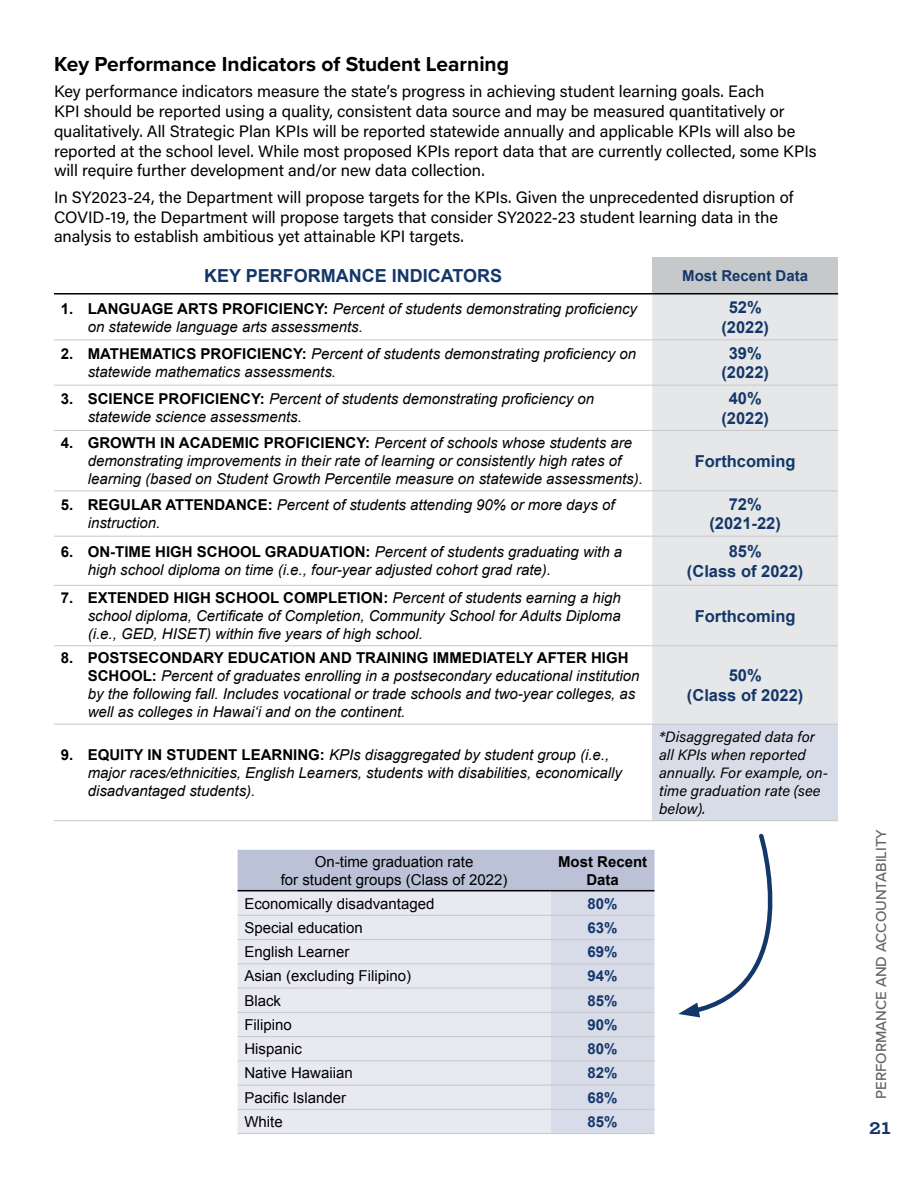
<style>
.page{position:relative;width:918px;height:1188px;background:#fff}
.page>*{position:absolute;margin:0;border:0;box-sizing:border-box;transform-origin:0 0}
.t1{font:700 22.5px "Archer";color:#14376a}
.t2{font:700 21px "Proxima Nova";color:#000}
.t3{font:700 18px "Arial";color:#14376a}
.t4{font:16.5px/19.8px "Acumin Pro";color:#000}
.t5{font:700 16.5px/19.8px "Arial";color:#14376a;text-align:center}
.t6{font:italic 15px/18px "Arial";color:#000}
.t7{font:15px/18px "Arial";color:#000;text-align:center}
.t8{font:italic 15px/18px "Acumin Pro";color:#000}
.t9{font:700 15px "Arial";color:#14376a}
.t10{font:500 15px "Proxima Nova";color:#636466}
.t11{font:700 15px/18px "Arial";color:#000;text-align:center}
.s1{font-weight:700;font-style:normal}
</style>
<div class="page">
<svg style="left:238px;top:850px;width:416px;height:283px;background:#dddfea"></svg>
<hr style="left:238px;top:890px;width:313px;height:1px;background:#000">
<hr style="left:551px;top:890px;width:103px;height:1px;background:#000">
<hr style="left:238px;top:915px;width:313px;height:1px;background:#c7c8ca">
<hr style="left:551px;top:915px;width:103px;height:1px;background:#c7c8ca">
<hr style="left:238px;top:939px;width:313px;height:1px;background:#c7c8ca">
<hr style="left:551px;top:939px;width:103px;height:1px;background:#c7c8ca">
<hr style="left:238px;top:963px;width:313px;height:1px;background:#c7c8ca">
<hr style="left:551px;top:963px;width:103px;height:1px;background:#c7c8ca">
<hr style="left:238px;top:988px;width:313px;height:1px;background:#c7c8ca">
<hr style="left:551px;top:988px;width:103px;height:1px;background:#c7c8ca">
<hr style="left:238px;top:1012px;width:313px;height:1px;background:#c7c8ca">
<hr style="left:551px;top:1012px;width:103px;height:1px;background:#c7c8ca">
<hr style="left:238px;top:1036px;width:313px;height:1px;background:#c7c8ca">
<hr style="left:551px;top:1036px;width:103px;height:1px;background:#c7c8ca">
<hr style="left:238px;top:1060px;width:313px;height:1px;background:#c7c8ca">
<hr style="left:551px;top:1060px;width:103px;height:1px;background:#c7c8ca">
<hr style="left:238px;top:1085px;width:313px;height:1px;background:#c7c8ca">
<hr style="left:551px;top:1085px;width:103px;height:1px;background:#c7c8ca">
<hr style="left:238px;top:1109px;width:313px;height:1px;background:#c7c8ca">
<hr style="left:551px;top:1109px;width:103px;height:1px;background:#c7c8ca">
<hr style="left:238px;top:1133px;width:313px;height:1px;background:#c7c8ca">
<hr style="left:551px;top:1133px;width:103px;height:1px;background:#c7c8ca">
<div style="left:652px;top:257px;width:186px;height:37px;background:#c7c8ca"></div>
<div style="left:652px;top:295px;width:186px;height:429px;background:#e6e7e8"></div>
<div style="left:652px;top:724px;width:186px;height:97px;background:#d8dbe8"></div>
<hr style="left:54px;top:293px;width:598px;height:2px;background:#000">
<hr style="left:652px;top:293px;width:186px;height:2px;background:#000">
<hr style="left:54px;top:820px;width:598px;height:1px;background:#c7c8ca">
<hr style="left:652px;top:820px;width:186px;height:1px;background:#c7c8ca">
<hr style="left:54px;top:339px;width:598px;height:1px;background:#c7c8ca">
<hr style="left:652px;top:339px;width:186px;height:1px;background:#c7c8ca">
<hr style="left:54px;top:585px;width:598px;height:1px;background:#c7c8ca">
<hr style="left:652px;top:585px;width:186px;height:1px;background:#c7c8ca">
<hr style="left:54px;top:645px;width:598px;height:1px;background:#c7c8ca">
<hr style="left:652px;top:645px;width:186px;height:1px;background:#c7c8ca">
<hr style="left:54px;top:724px;width:598px;height:1px;background:#c7c8ca">
<hr style="left:652px;top:724px;width:186px;height:1px;background:#c7c8ca">
<hr style="left:54px;top:385px;width:598px;height:1px;background:#c7c8ca">
<hr style="left:652px;top:385px;width:186px;height:1px;background:#c7c8ca">
<hr style="left:54px;top:430px;width:598px;height:1px;background:#c7c8ca">
<hr style="left:652px;top:430px;width:186px;height:1px;background:#c7c8ca">
<hr style="left:54px;top:490px;width:598px;height:1px;background:#c7c8ca">
<hr style="left:652px;top:490px;width:186px;height:1px;background:#c7c8ca">
<hr style="left:54px;top:536px;width:598px;height:1px;background:#c7c8ca">
<hr style="left:652px;top:536px;width:186px;height:1px;background:#c7c8ca">
<svg style="left:678px;top:833px;width:95px;height:184px"></svg>
<h2 class="t2" style="left:54px;top:48px;width:457px">Key Performance Indicators of Student Learning</h2>
<p class="t4" style="left:54px;top:81px;width:764px">Key performance indicators measure the state’s progress in achieving student learning goals. Each<br>KPI should be reported using a quality, consistent data source and may be measured quantitatively or qualitatively. All Strategic Plan KPIs will be reported statewide annually and applicable KPIs will also be reported at the school level. While most proposed KPIs report data that are currently collected, some KPIs will require further development and/or new data collection.</p>
<p class="t4" style="left:54px;top:187px;width:741px">In SY2023-24, the Department will propose targets for the KPIs. Given the unprecedented disruption of<br>COVID-19, the Department will propose targets that consider SY2022-23 student learning data in the analysis to establish ambitious yet attainable KPI targets.</p>
<p class="t3" style="left:204px;top:264px;width:300px">KEY PERFORMANCE INDICATORS</p>
<p class="t9" style="left:682px;top:266px;width:127px">Most Recent Data</p>
<p class="t6" style="left:88px;top:300px;width:551px;text-indent:-27px"><span class="s1">1. LANGUAGE ARTS PROFICIENCY:</span> Percent of students demonstrating proficiency on statewide language arts assessments.</p>
<p class="t5" style="left:721px;top:298px;width:49px">52% (2022)</p>
<p class="t6" style="left:88px;top:345px;width:550px;text-indent:-27px"><span class="s1">2. MATHEMATICS PROFICIENCY:</span> Percent of students demonstrating proficiency on statewide mathematics assessments.</p>
<p class="t5" style="left:721px;top:343px;width:49px">39% (2022)</p>
<p class="t6" style="left:88px;top:390px;width:508px;text-indent:-27px"><span class="s1">3. SCIENCE PROFICIENCY:</span> Percent of students demonstrating proficiency on statewide science assessments.</p>
<p class="t5" style="left:721px;top:389px;width:49px">40% (2022)</p>
<p class="t6" style="left:88px;top:434px;width:557px;text-indent:-27px"><span class="s1">4. GROWTH IN ACADEMIC PROFICIENCY:</span> Percent of schools whose students are demonstrating improvements in their rate of learning or consistently high rates of learning (based on Student Growth Percentile measure on statewide assessments).</p>
<p class="t5" style="left:695px;top:452px;width:102px">Forthcoming</p>
<p class="t6" style="left:88px;top:496px;width:528px;text-indent:-27px"><span class="s1">5. REGULAR ATTENDANCE:</span> Percent of students attending 90% or more days of instruction.</p>
<p class="t5" style="left:709px;top:494px;width:73px">72% (2021-22)</p>
<p class="t6" style="left:88px;top:543px;width:536px;text-indent:-27px"><span class="s1">6. ON-TIME HIGH SCHOOL GRADUATION:</span> Percent of students graduating with a high school diploma on time (i.e., four-year adjusted cohort grad rate).</p>
<p class="t5" style="left:687px;top:542px;width:118px">85%<br>(Class of 2022)</p>
<p class="t6" style="left:88px;top:589px;width:535px;text-align:justify;text-indent:-27px"><span class="s1">7. EXTENDED HIGH SCHOOL COMPLETION:</span> Percent of students earning a high school diploma, Certificate of Completion, Community School for Adults Diploma (i.e., GED, HISET) within five years of high school.</p>
<p class="t5" style="left:695px;top:606px;width:102px">Forthcoming</p>
<p class="t6" style="left:88px;top:649px;width:553px;text-indent:-27px"><span class="s1">8. POSTSECONDARY EDUCATION AND TRAINING IMMEDIATELY AFTER HIGH SCHOOL:</span> Percent of graduates enrolling in a postsecondary educational institution by the following fall. Includes vocational or trade schools and two-year colleges, as well as colleges in Hawai‘i and on the continent.</p>
<p class="t6" style="left:88px;top:746px;width:536px;text-indent:-27px"><span class="s1">9. EQUITY IN STUDENT LEARNING:</span> KPIs disaggregated by student group (i.e., major races/ethnicities, English Learners, students with disabilities, economically disadvantaged students).</p>
<p class="t5" style="left:687px;top:666px;width:118px">50%<br>(Class of 2022)</p>
<p class="t8" style="left:659px;top:727px;width:171px">*Disaggregated data for all KPIs when reported annually. For example, on&shy;time graduation rate (see below).</p>
<p class="t7" style="left:281px;top:853px;width:228px">On-time graduation rate<br>for student groups (Class of 2022)</p>
<p class="t11" style="left:558px;top:853px;width:91px">Most Recent<br>Data</p>
<p class="t7" style="left:244px;top:895px;width:192px">Economically disadvantaged</p>
<p class="t9" style="left:588px;top:894px;width:32px">80%</p>
<p class="t7" style="left:244px;top:919px;width:120px">Special education</p>
<p class="t9" style="left:588px;top:918px;width:32px">63%</p>
<p class="t7" style="left:244px;top:943px;width:107px">English Learner</p>
<p class="t9" style="left:588px;top:942px;width:32px">69%</p>
<p class="t7" style="left:244px;top:967px;width:168px">Asian (excluding Filipino)</p>
<p class="t9" style="left:588px;top:966px;width:32px">94%</p>
<p class="t7" style="left:244px;top:992px;width:38px">Black</p>
<p class="t9" style="left:588px;top:991px;width:32px">85%</p>
<p class="t7" style="left:244px;top:1016px;width:49px">Filipino</p>
<p class="t9" style="left:588px;top:1015px;width:32px">90%</p>
<p class="t7" style="left:244px;top:1040px;width:59px">Hispanic</p>
<p class="t9" style="left:588px;top:1039px;width:32px">80%</p>
<p class="t7" style="left:244px;top:1064px;width:110px">Native Hawaiian</p>
<p class="t9" style="left:588px;top:1063px;width:32px">82%</p>
<p class="t7" style="left:244px;top:1089px;width:103px">Pacific Islander</p>
<p class="t9" style="left:588px;top:1088px;width:32px">68%</p>
<p class="t7" style="left:244px;top:1113px;width:40px">White</p>
<p class="t9" style="left:588px;top:1112px;width:32px">85%</p>
<p class="t10" style="left:870px;top:1099px;width:271px;rotate:-90deg">Performance and Accountability</p>
<h1 class="t1" style="left:869px;top:1109px;width:23px">21</h1>
</div>
